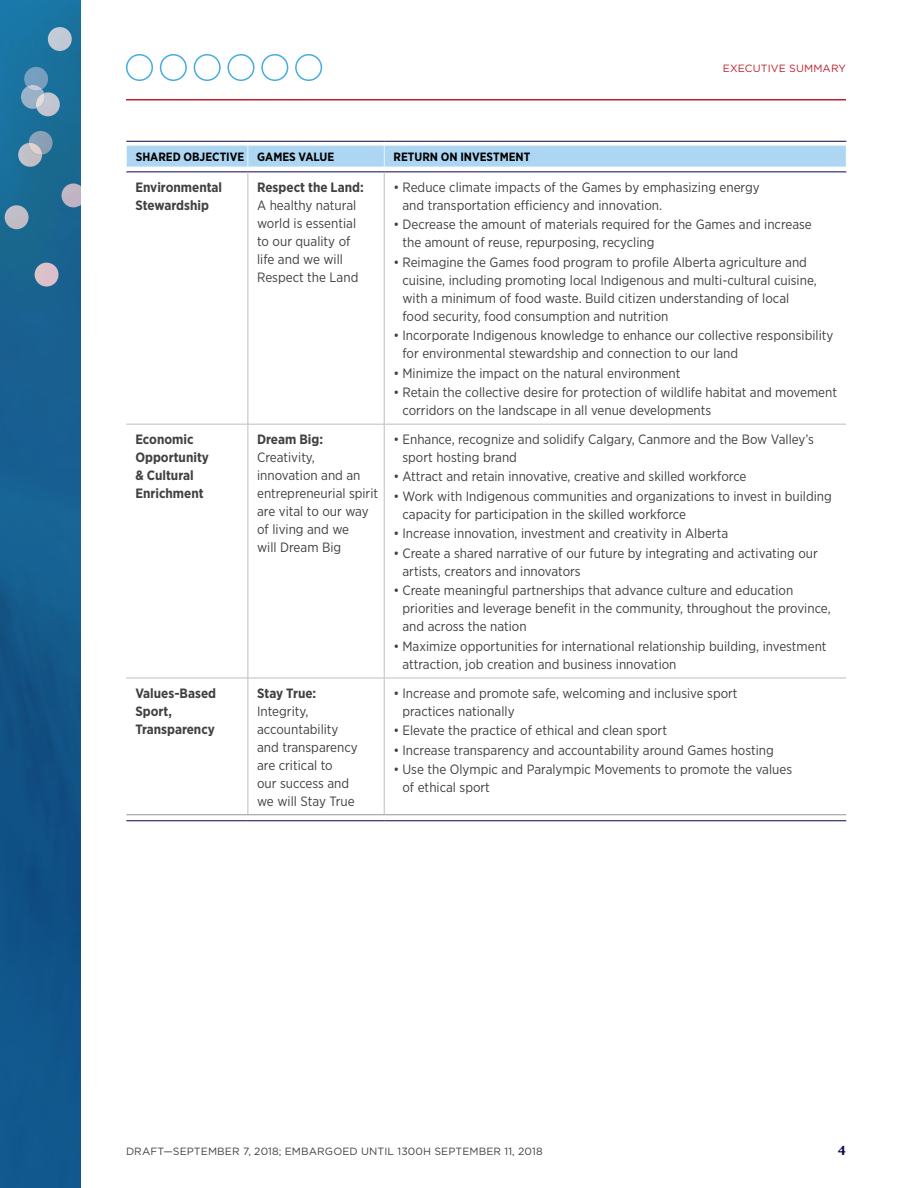
<style>
.page{position:relative;width:918px;height:1188px;background:#fff}
.page>*{position:absolute;margin:0;border:0;box-sizing:border-box;transform-origin:0 0}
.t1{font:13.5px/18px "Gotham Narrow";color:#414042}
.t2{font:700 13.5px/18px "Gotham Narrow";color:#414042}
.t3{font:700 13.5px "Livory";color:#07074e}
.t4{font:700 12px "Gotham Narrow";color:#000}
.t5{font:10.5px "Gotham";letter-spacing:.01em;color:#414042}
.t6{font:10.5px "Gotham";letter-spacing:.01em;color:#be1e2d}
</style>
<div class="page">
<div style="left:0;top:0;width:81px;height:1188px;background:linear-gradient(to bottom,#1b6d98,#0e4d84)"></div>
<div style="left:48px;top:27px;width:24px;height:24px;background:#c2cbd5;border-radius:50%"></div>
<svg style="left:21px;top:67px;width:39px;height:49px;background:#6e9bb8"></svg>
<svg style="left:18px;top:131px;width:35px;height:36px"></svg>
<svg style="left:62px;top:184px;width:19px;height:23px"></svg>
<div style="left:5px;top:205px;width:24px;height:24px;background:#c0bdc5;border-radius:50%"></div>
<div style="left:35px;top:263px;width:24px;height:24px;background:#dbc0cb;border-radius:50%"></div>
<hr style="left:126px;top:99px;width:720px;height:1px;background:#be1e2d">
<div style="left:126px;top:54px;width:27px;height:27px;border:2px solid #44ade2;border-radius:50%"></div>
<div style="left:160px;top:54px;width:27px;height:27px;border:2px solid #44ade2;border-radius:50%"></div>
<div style="left:194px;top:54px;width:27px;height:27px;border:2px solid #44ade2;border-radius:50%"></div>
<div style="left:228px;top:54px;width:27px;height:27px;border:2px solid #44ade2;border-radius:50%"></div>
<div style="left:261px;top:54px;width:27px;height:27px;border:2px solid #44ade2;border-radius:50%"></div>
<div style="left:295px;top:54px;width:27px;height:27px;border:2px solid #44ade2;border-radius:50%"></div>
<hr style="left:126px;top:424px;width:122px;height:1px;background:#bcbec0">
<hr style="left:248px;top:424px;width:136px;height:1px;background:#bcbec0">
<hr style="left:384px;top:424px;width:462px;height:1px;background:#bcbec0">
<hr style="left:126px;top:678px;width:122px;height:1px;background:#bcbec0">
<hr style="left:248px;top:678px;width:136px;height:1px;background:#bcbec0">
<hr style="left:384px;top:678px;width:462px;height:1px;background:#bcbec0">
<hr style="left:126px;top:141px;width:122px;height:1px;background:#07074e">
<hr style="left:248px;top:141px;width:136px;height:1px;background:#07074e">
<hr style="left:384px;top:141px;width:463px;height:1px;background:#07074e">
<hr style="left:126px;top:172px;width:122px;height:1px;background:#07074e">
<hr style="left:248px;top:172px;width:136px;height:1px;background:#07074e">
<hr style="left:384px;top:172px;width:463px;height:1px;background:#07074e">
<hr style="left:248px;top:172px;width:1px;height:252px;background:#bcbec0">
<hr style="left:384px;top:172px;width:1px;height:252px;background:#bcbec0">
<hr style="left:248px;top:424px;width:1px;height:254px;background:#bcbec0">
<hr style="left:384px;top:424px;width:1px;height:254px;background:#bcbec0">
<hr style="left:248px;top:678px;width:1px;height:136px;background:#bcbec0">
<hr style="left:384px;top:678px;width:1px;height:136px;background:#bcbec0">
<hr style="left:126px;top:814px;width:122px;height:1px;background:#939598">
<hr style="left:248px;top:814px;width:136px;height:1px;background:#939598">
<hr style="left:384px;top:814px;width:462px;height:1px;background:#939598">
<hr style="left:126px;top:820px;width:122px;height:1px;background:#07074e">
<hr style="left:248px;top:820px;width:136px;height:1px;background:#07074e">
<hr style="left:384px;top:820px;width:462px;height:1px;background:#07074e">
<div style="left:127px;top:146px;width:121px;height:21px;background:#acd6f2"></div>
<div style="left:248px;top:146px;width:136px;height:21px;background:#acd6f2"></div>
<div style="left:385px;top:146px;width:461px;height:21px;background:#acd6f2"></div>
<p class="t6" style="left:723px;top:62px;width:125px">EXECUTIVE SUMMARY</p>
<p class="t4" style="left:136px;top:149px;width:200px">SHARED OBJECTIVE GAMES VALUE</p>
<p class="t4" style="left:394px;top:149px;width:138px">RETURN ON INVESTMENT</p>
<p class="t2" style="left:135px;top:178px;width:88px">Environmental<br>Stewardship</p>
<p class="t2" style="left:257px;top:178px;width:108px">Respect the Land:</p>
<p class="t1" style="left:402px;top:178px;width:359px;text-indent:-9px">• Reduce climate impacts of the Games by emphasizing energy and transportation efficiency and innovation.</p>
<p class="t1" style="left:402px;top:215px;width:411px;text-indent:-9px">• Decrease the amount of materials required for the Games and increase the amount of reuse, repurposing, recycling</p>
<p class="t1" style="left:402px;top:253px;width:416px;text-indent:-9px">• Reimagine the Games food program to profile Alberta agriculture and cuisine, including promoting local Indigenous and multi-cultural cuisine, with a minimum of food waste. Build citizen understanding of local food security, food consumption and nutrition</p>
<p class="t1" style="left:402px;top:326px;width:432px;text-indent:-9px">• Incorporate Indigenous knowledge to enhance our collective responsibility for environmental stewardship and connection to our land</p>
<p class="t1" style="left:393px;top:364px;width:288px">• Minimize the impact on the natural environment</p>
<p class="t1" style="left:402px;top:383px;width:436px;text-indent:-9px">• Retain the collective desire for protection of wildlife habitat and movement corridors on the landscape in all venue developments</p>
<p class="t1" style="left:257px;top:196px;width:103px">A healthy natural world is essential to our quality of life and we will<br>Respect the Land</p>
<p class="t2" style="left:135px;top:430px;width:75px">Economic<br>Opportunity &amp; Cultural<br>Enrichment</p>
<p class="t2" style="left:257px;top:430px;width:68px">Dream Big:</p>
<p class="t1" style="left:257px;top:448px;width:123px">Creativity, innovation and an entrepreneurial spirit are vital to our way of living and we<br>will Dream Big</p>
<p class="t2" style="left:135px;top:684px;width:82px">Values-Based<br>Sport,<br>Transparency</p>
<p class="t2" style="left:257px;top:684px;width:61px">Stay True:</p>
<p class="t1" style="left:257px;top:702px;width:102px">Integrity, accountability and transparency are critical to<br>our success and we will Stay True</p>
<p class="t1" style="left:402px;top:430px;width:413px;text-indent:-9px">• Enhance, recognize and solidify Calgary, Canmore and the Bow Valley’s sport hosting brand</p>
<p class="t1" style="left:393px;top:467px;width:355px">• Attract and retain innovative, creative and skilled workforce</p>
<p class="t1" style="left:402px;top:487px;width:431px;text-indent:-9px">• Work with Indigenous communities and organizations to invest in building capacity for participation in the skilled workforce</p>
<p class="t1" style="left:393px;top:524px;width:336px">• Increase innovation, investment and creativity in Alberta</p>
<p class="t1" style="left:402px;top:544px;width:417px;text-indent:-9px">• Create a shared narrative of our future by integrating and activating our artists, creators and innovators</p>
<p class="t1" style="left:402px;top:581px;width:430px;text-indent:-9px">• Create meaningful partnerships that advance culture and education priorities and leverage benefit in the community, throughout the province, and across the nation</p>
<p class="t1" style="left:402px;top:637px;width:426px;text-indent:-9px">• Maximize opportunities for international relationship building, investment attraction, job creation and business innovation</p>
<p class="t1" style="left:402px;top:684px;width:337px;text-indent:-9px">• Increase and promote safe, welcoming and inclusive sport practices nationally</p>
<p class="t1" style="left:393px;top:721px;width:275px">• Elevate the practice of ethical and clean sport</p>
<p class="t1" style="left:393px;top:740px;width:382px">• Increase transparency and accountability around Games hosting</p>
<p class="t1" style="left:402px;top:760px;width:391px;text-indent:-9px">• Use the Olympic and Paralympic Movements to promote the values of ethical sport</p>
<p class="t5" style="left:126px;top:1146px;width:418px">DRAFT—SEPTEMBER 7, 2018; EMBARGOED UNTIL 1300H SEPTEMBER 11, 2018</p>
<p class="t3" style="left:838px;top:1143px;width:9px">4</p>
</div>
